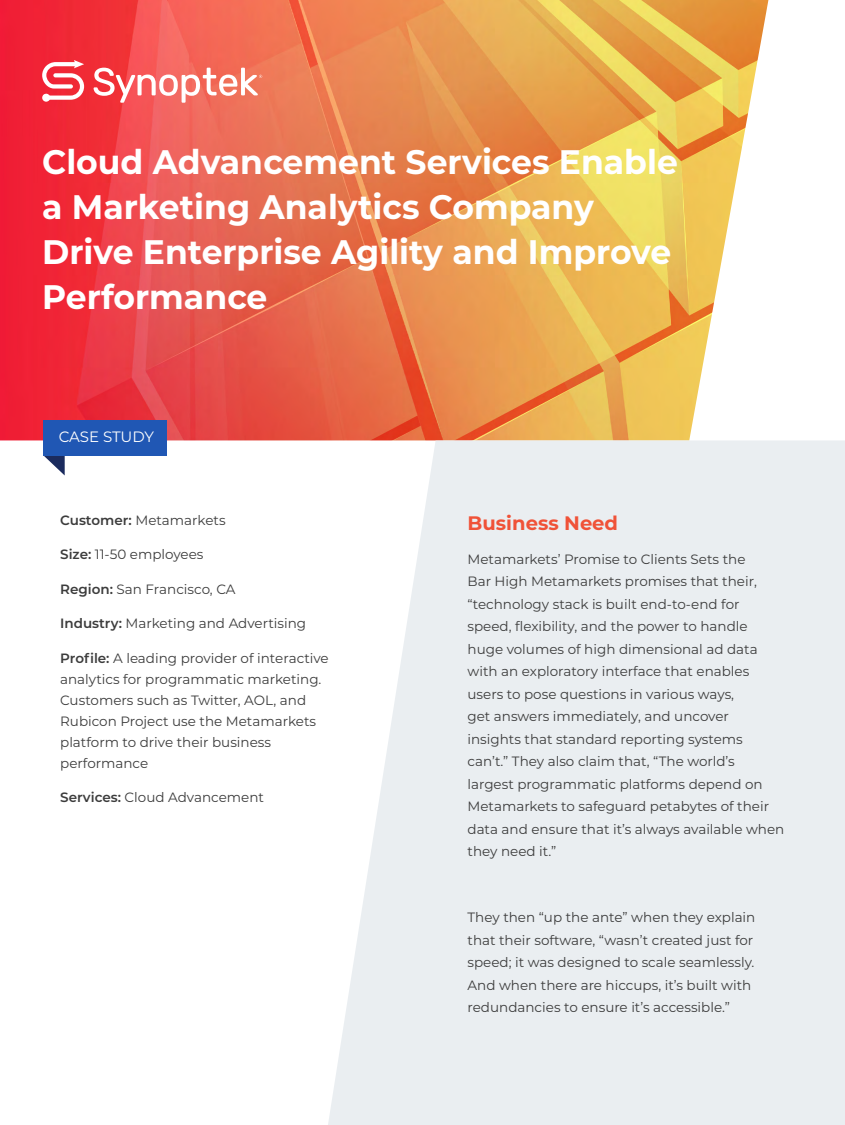
<style>
.page{position:relative;width:845px;height:1125px;background:#fff}
.page>*{position:absolute;margin:0;border:0;box-sizing:border-box;transform-origin:0 0}
.t1{font:700 34.05px/45px "Montserrat";color:#fff}
.t2{font:700 19.5px "Montserrat";color:#f05238}
.t3{font:15px "Montserrat";letter-spacing:-.01em;color:#fff}
.t4{font:13.5px/22.5px "Montserrat";color:#3c3c3c}
.s1{font-weight:600}
</style>
<div class="page">
<img style="left:0;top:0;width:768px;height:440px">
<svg style="left:44px;top:456px;width:21px;height:20px"></svg>
<div style="left:44px;top:420px;width:123px;height:36px;background:#2057b4"></div>
<svg style="left:42px;top:60px;width:42px;height:42px"></svg>
<svg style="left:94px;top:68px;width:168px;height:35px"></svg>
<svg style="left:328px;top:440px;width:516px;height:685px;background:#eceff2"></svg>
<h1 class="t1" style="left:42px;top:138px;width:637px">Cloud Advancement Services Enable a Marketing Analytics Company<br>Drive Enterprise Agility and Improve<br>Performance</h1>
<p class="t3" style="left:59px;top:426px;width:97px">CASE STUDY</p>
<p class="t4" style="left:60px;top:508px;width:167px"><span class="s1">Customer:</span> Metamarkets</p>
<p class="t4" style="left:60px;top:543px;width:145px"><span class="s1">Size:</span> 11-50 employees</p>
<p class="t4" style="left:60px;top:577px;width:177px"><span class="s1">Region:</span> San Francisco, CA</p>
<p class="t4" style="left:60px;top:612px;width:247px"><span class="s1">Industry:</span> Marketing and Advertising</p>
<p class="t4" style="left:60px;top:647px;width:270px;line-height:21px"><span class="s1">Profile:</span> A leading provider of interactive analytics for programmatic marketing.<br>Customers such as Twitter, AOL, and Rubicon Project use the Metamarkets platform to drive their business performance</p>
<p class="t4" style="left:60px;top:786px;width:205px"><span class="s1">Services:</span> Cloud Advancement</p>
<h2 class="t2" style="left:467px;top:509px;width:152px">Business Need</h2>
<p class="t4" style="left:467px;top:547px;width:318px">Metamarkets’ Promise to Clients Sets the<br>Bar High Metamarkets promises that their, “technology stack is built end-to-end for speed, flexibility, and the power to handle huge volumes of high dimensional ad data with an exploratory interface that enables users to pose questions in various ways,<br>get answers immediately, and uncover insights that standard reporting systems can’t.” They also claim that, “The world’s largest programmatic platforms depend on Metamarkets to safeguard petabytes of their data and ensure that it’s always available when they need it.”</p>
<p class="t4" style="left:467px;top:906px;width:289px">They then “up the ante” when they explain that their software, “wasn’t created just for speed; it was designed to scale seamlessly.<br>And when there are hiccups, it’s built with redundancies to ensure it’s accessible.”</p>
</div>
